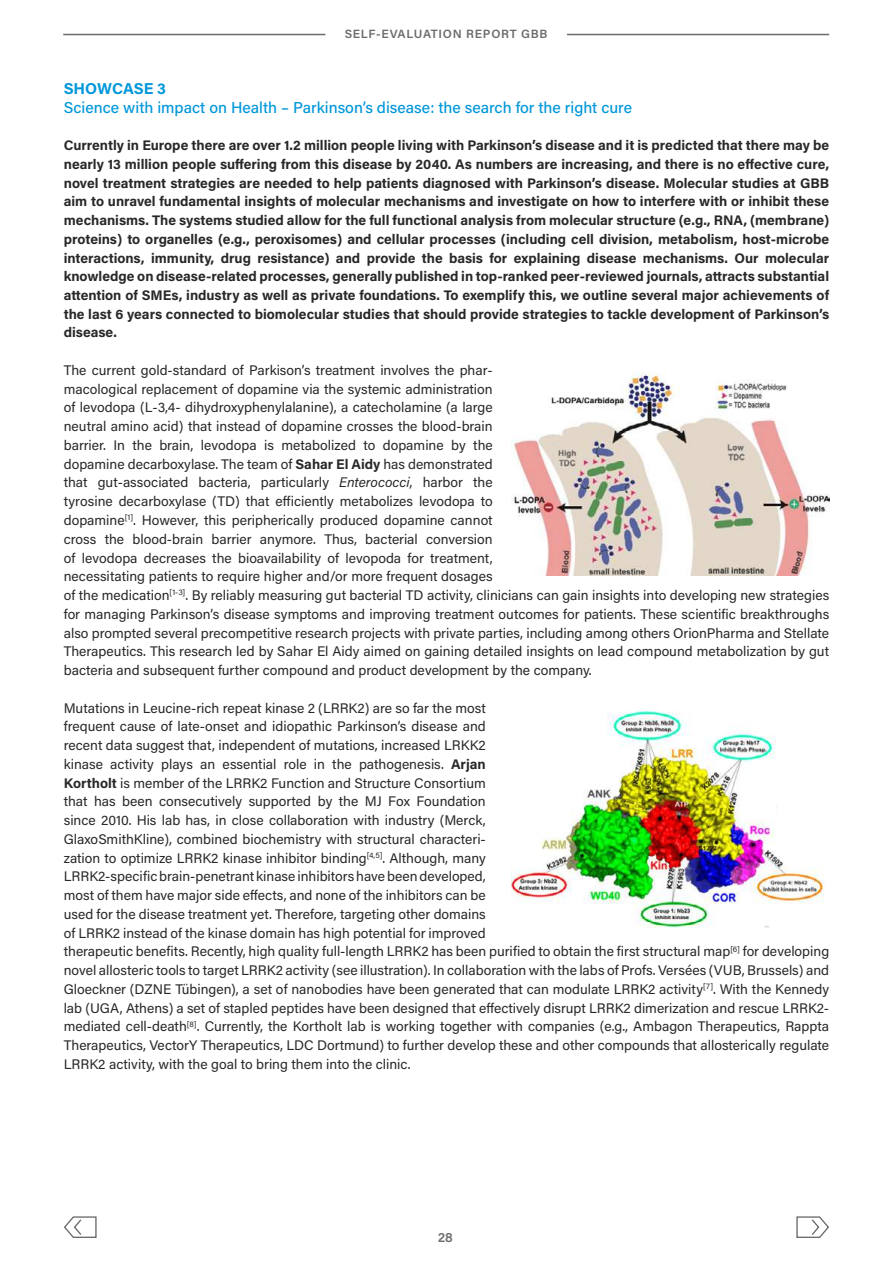
<style>
.page{position:relative;width:893px;height:1263px;background:#fff}
.page>*{position:absolute;margin:0;border:0;box-sizing:border-box;transform-origin:0 0}
.t1{font:500 15.75px "Acumin Pro";color:#0097da}
.t2{font:700 15.75px "Acumin Pro";letter-spacing:-.01em;color:#0097da}
.t3{font:13.8px/18.8px "Acumin Pro";color:#282828}
.t4{font:700 13.8px/18.8px "Acumin Pro";color:#282828;text-align:justify}
.t5{font:600 13.5px "Acumin Pro";color:#6b6c6d}
.t6{font:600 12px "Acumin Pro";letter-spacing:.06em;color:#6b6c6d}
.s1{font-weight:700}
.s2{font-style:italic}
</style>
<div class="page">
<hr style="left:63px;top:34px;width:262px;height:1px;background:#6b6c6d">
<hr style="left:567px;top:34px;width:262px;height:1px;background:#6b6c6d">
<svg style="left:64px;top:1216px;width:33px;height:22px"></svg>
<svg style="left:796px;top:1216px;width:33px;height:22px"></svg>
<img style="left:511px;top:373px;width:318px;height:203px">
<img style="left:511px;top:711px;width:313px;height:216px">
<div style="left:778px;top:711px;width:51px;height:145px;background:#fff"></div>
<div style="left:750px;top:703px;width:43px;height:22px;background:#fff"></div>
<p class="t6" style="left:345px;top:25px;width:204px">SELF-EVALUATION REPORT GBB</p>
<p class="t2" style="left:64px;top:77px;width:104px">SHOWCASE 3</p>
<p class="t1" style="left:64px;top:96px;width:570px">Science with impact on Health – Parkinson’s disease: the search for the right cure</p>
<p class="t4" style="left:64px;top:135px;width:767px">Currently in Europe there are over 1.2 million people living with Parkinson’s disease and it is predicted that there may be nearly 13 million people suffering from this disease by 2040. As numbers are increasing, and there is no effective cure, novel treatment strategies are needed to help patients diagnosed with Parkinson’s disease. Molecular studies at GBB aim to unravel fundamental insights of molecular mechanisms and investigate on how to interfere with or inhibit these mechanisms. The systems studied allow for the full functional analysis from molecular structure (e.g., RNA, (membrane) proteins) to organelles (e.g., peroxisomes) and cellular processes (including cell division, metabolism, host-microbe interactions, immunity, drug resistance) and provide the basis for explaining disease mechanisms. Our molecular knowledge on disease-related processes, generally published in top-ranked peer-reviewed journals, attracts substantial attention of SMEs, industry as well as private foundations. To exemplify this, we outline several major achievements of the last 6 years connected to biomolecular studies that should provide strategies to tackle development of Parkinson’s disease.</p>
<p class="t3" style="left:64px;top:360px;width:767px">The current gold-standard of Parkison’s treatment involves the phar-<br>macological replacement of dopamine via the systemic administration<br>of levodopa (L-3,4- dihydroxyphenylalanine), a catecholamine (a large<br>neutral amino acid) that instead of dopamine crosses the blood-brain<br>barrier. In the brain, levodopa is metabolized to dopamine by the<br>dopamine decarboxylase. The team of <span class="s1">Sahar El Aidy</span> has demonstrated<br>that gut-associated bacteria, particularly <span class="s2">Enterococci</span>, harbor the<br>tyrosine decarboxylase (TD) that efficiently metabolizes levodopa to<br>dopamine<sup>[1]</sup>. However, this peripherically produced dopamine cannot<br>cross the blood-brain barrier anymore. Thus, bacterial conversion<br>of levodopa decreases the bioavailability of levopoda for treatment,<br>necessitating patients to require higher and/or more frequent dosages<br>of the medication<sup>[1-3]</sup>. By reliably measuring gut bacterial TD activity, clinicians can gain insights into developing new strategies for managing Parkinson’s disease symptoms and improving treatment outcomes for patients. These scientific breakthroughs also prompted several precompetitive research projects with private parties, including among others OrionPharma and Stellate Therapeutics. This research led by Sahar El Aidy aimed on gaining detailed insights on lead compound metabolization by gut bacteria and subsequent further compound and product development by the company.</p>
<p class="t3" style="left:64px;top:698px;width:767px">Mutations in Leucine-rich repeat kinase 2 (LRRK2) are so far the most<br>frequent cause of late-onset and idiopathic Parkinson’s disease and<br>recent data suggest that, independent of mutations, increased LRKK2<br>kinase activity plays an essential role in the pathogenesis. <span class="s1">Arjan<br>Kortholt</span> is member of the LRRK2 Function and Structure Consortium<br>that has been consecutively supported by the MJ Fox Foundation<br>since 2010. His lab has, in close collaboration with industry (Merck,<br>GlaxoSmithKline), combined biochemistry with structural characteri-<br>zation to optimize LRRK2 kinase inhibitor binding<sup>[4,5]</sup>. Although, many<br>LRRK2-specific brain-penetrant kinase inhibitors have been developed,<br>most of them have major side effects, and none of the inhibitors can be<br>used for the disease treatment yet. Therefore, targeting other domains<br>of LRRK2 instead of the kinase domain has high potential for improved<br>therapeutic benefits. Recently, high quality full-length LRRK2 has been purified to obtain the first structural map<sup>[6]</sup> for developing novel allosteric tools to target LRRK2 activity (see illustration). In collaboration with the labs of Profs. Versées (VUB, Brussels) and Gloeckner (DZNE Tübingen), a set of nanobodies have been generated that can modulate LRRK2 activity<sup>[7]</sup>. With the Kennedy lab (UGA, Athens) a set of stapled peptides have been designed that effectively disrupt LRRK2 dimerization and rescue LRRK2- mediated cell-death<sup>[8]</sup>. Currently, the Kortholt lab is working together with companies (e.g., Ambagon Therapeutics, Rappta Therapeutics, VectorY Therapeutics, LDC Dortmund) to further develop these and other compounds that allosterically regulate LRRK2 activity, with the goal to bring them into the clinic.</p>
<p class="t5" style="left:438px;top:1228px;width:17px">28</p>
</div>
